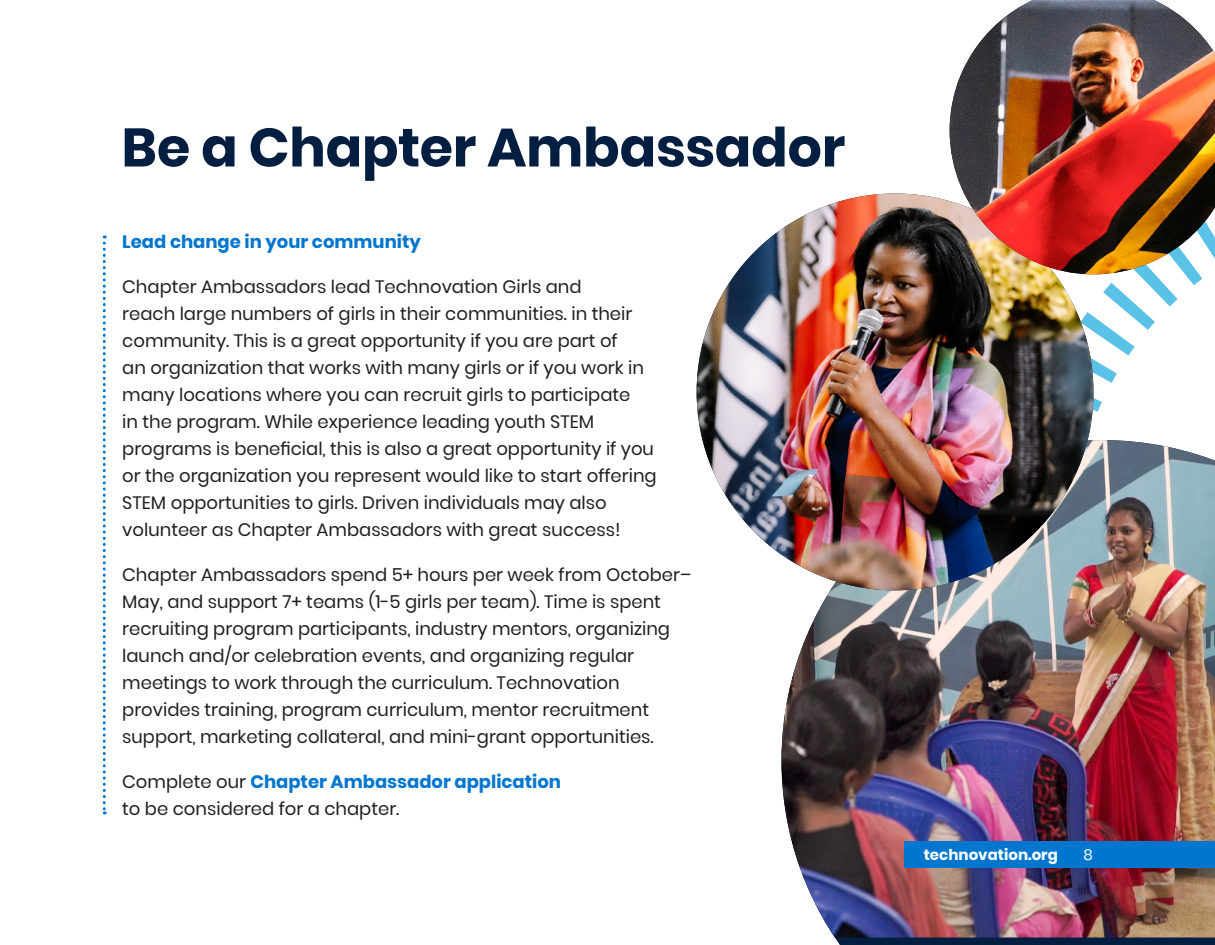
<style>
.page{position:relative;width:1215px;height:945px;background:#fff}
.page>*{position:absolute;margin:0;border:0;box-sizing:border-box;transform-origin:0 0}
.t1{font:700 54px "Poppins";letter-spacing:-.005em;color:#041e42}
.t2{font:18px/27px "Poppins";color:#231f20}
.t3{font:700 18px "Poppins";color:#0076cf}
.t4{font:700 15px "Poppins";color:#fff}
.t5{font:15px "Poppins";color:#fff}
.s1{font-weight:700;color:#0076cf}
</style>
<div class="page">
<svg style="left:1081px;top:274px;width:122px;height:138px"></svg>
<img style="left:782px;top:440px;width:433px;height:498px">
<img style="left:697px;top:194px;width:397px;height:396px;border-radius:198px">
<img style="left:950px;top:0;width:265px;height:274px">
<div style="left:904px;top:842px;width:311px;height:26px;background:#0076cf"></div>
<svg style="left:103px;top:235px;width:3px;height:579px"></svg>
<h1 class="t1" style="left:122px;top:116px;width:725px">Be a Chapter Ambassador</h1>
<p class="t3" style="left:122px;top:231px;width:300px">Lead change in your community</p>
<p class="t2" style="left:122px;top:273px;width:536px">Chapter Ambassadors lead Technovation Girls and<br>reach large numbers of girls in their communities. in their community. This is a great opportunity if you are part of<br>an organization that works with many girls or if you work in many locations where you can recruit girls to participate<br>in the program. While experience leading youth STEM programs is beneficial, this is also a great opportunity if you or the organization you represent would like to start offering STEM opportunities to girls. Driven individuals may also volunteer as Chapter Ambassadors with great success!</p>
<p class="t2" style="left:122px;top:561px;width:570px">Chapter Ambassadors spend 5+ hours per week from October– May, and support 7+ teams (1-5 girls per team). Time is spent recruiting program participants, industry mentors, organizing launch and/or celebration events, and organizing regular meetings to work through the curriculum. Technovation provides training, program curriculum, mentor recruitment support, marketing collateral, and mini-grant opportunities.</p>
<p class="t2" style="left:122px;top:768px;width:440px">Complete our <span class="s1">Chapter Ambassador application </span>to be considered for a chapter.</p>
<p class="t4" style="left:924px;top:846px;width:136px">technovation.org</p>
<p class="t5" style="left:1083px;top:846px;width:11px">8</p>
</div>
